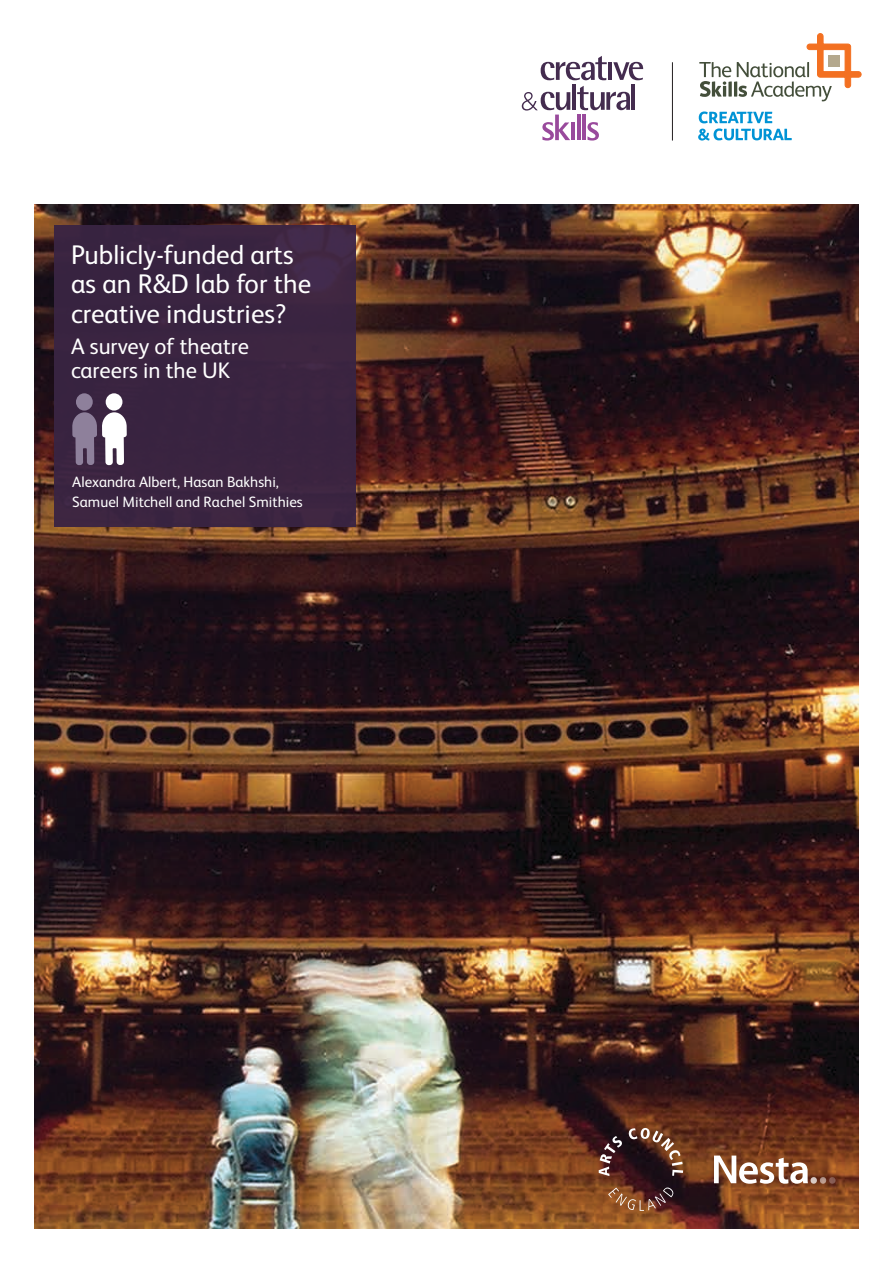
<style>
.page{position:relative;width:893px;height:1263px;background:#fff}
.page>*{position:absolute;margin:0;border:0;box-sizing:border-box;transform-origin:0 0}
.t1{font:27px/29.2px "FS Albert";color:#fff}
.t2{font:22.5px/24px "FS Albert";color:#fff}
.t3{font:15px/19.5px "FS Albert";color:#fff}
</style>
<div class="page">
<img style="left:34px;top:205px;width:825px;height:1024px">
<hr style="left:571px;top:122px;width:4px;height:18px;background:#994a9c">
<hr style="left:577px;top:115px;width:3px;height:25px;background:#994a9c">
<hr style="left:582px;top:115px;width:4px;height:25px;background:#994a9c">
<svg style="left:587px;top:122px;width:12px;height:19px"></svg>
<svg style="left:541px;top:56px;width:66px;height:24px"></svg>
<hr style="left:608px;top:62px;width:4px;height:18px;background:#442c4f">
<svg style="left:613px;top:62px;width:30px;height:18px"></svg>
<hr style="left:572px;top:84px;width:4px;height:26px;background:#442c4f">
<svg style="left:577px;top:86px;width:53px;height:24px"></svg>
<hr style="left:631px;top:84px;width:4px;height:26px;background:#442c4f">
<svg style="left:522px;top:92px;width:48px;height:49px"></svg>
<hr style="left:672px;top:62px;width:1px;height:79px;background:#231f20">
<svg style="left:699px;top:33px;width:162px;height:68px"></svg>
<svg style="left:698px;top:111px;width:94px;height:30px"></svg>
<div style="left:54px;top:225px;width:302px;height:302px;background:#3a2440"></div>
<svg style="left:599px;top:1136px;width:23px;height:40px"></svg>
<svg style="left:628px;top:1128px;width:55px;height:48px;background:#5b3d34"></svg>
<svg style="left:608px;top:1187px;width:66px;height:24px;background:#7c4b36"></svg>
<svg style="left:714px;top:1155px;width:94px;height:29px"></svg>
<svg style="left:810px;top:1177px;width:7px;height:7px"></svg>
<svg style="left:820px;top:1177px;width:6px;height:7px"></svg>
<div style="left:829px;top:1177px;width:6px;height:7px;background:#885d54;border-radius:50%"></div>
<div style="left:106px;top:393px;width:17px;height:18px;background:#fff;border-radius:50%"></div>
<div style="left:76px;top:393px;width:17px;height:18px;background:#8e809b;border-radius:50%"></div>
<svg style="left:72px;top:412px;width:55px;height:53px"></svg>
<h1 class="t1" style="left:71px;top:240px;width:242px">Publicly-funded arts as an R&amp;D lab for the creative industries?</h1>
<h2 class="t2" style="left:71px;top:334px;width:180px">A survey of theatre careers in the UK</h2>
<p class="t3" style="left:72px;top:472px;width:232px">Alexandra Albert, Hasan Bakhshi,<br>Samuel Mitchell and Rachel Smithies</p>
</div>
